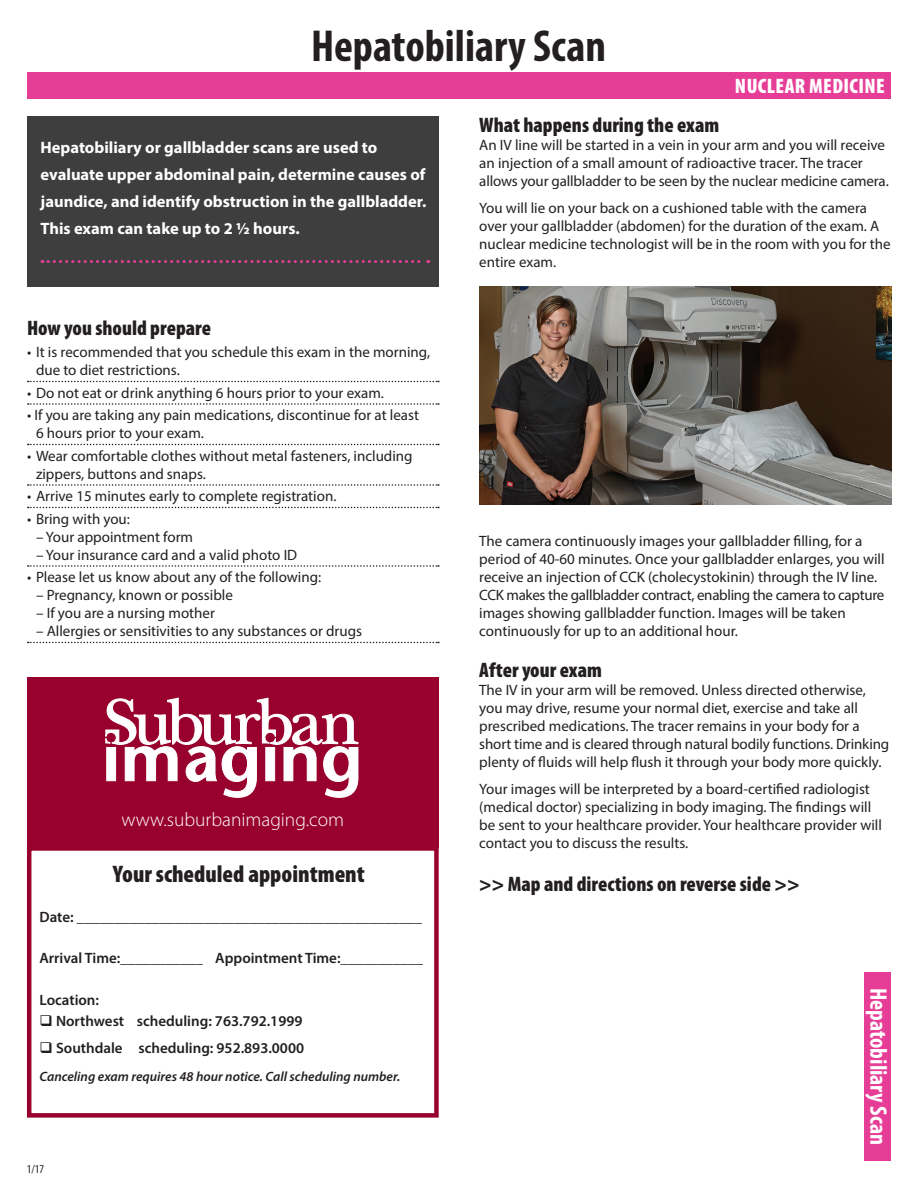
<style>
.page{position:relative;width:918px;height:1188px;background:#fff}
.page>*{position:absolute;margin:0;border:0;box-sizing:border-box;transform-origin:0 0}
.t1{font:700 condensed 45px "Myriad Pro";color:#231f20}
.t2{font:900 condensed 24px "Myriad Pro";color:#231f20}
.t3{font:700 condensed 24px "Myriad Pro";color:#fff}
.Text{font:900 condensed 21px "Myriad Pro";color:#231f20}
.Paragraph_Style_2{font:900 condensed 21px "Myriad Pro";color:#231f20}
.t4{font:900 condensed 21px "Myriad Pro";letter-spacing:.02em;color:#fff}
.t5{font:300 19.5px "Myriad Pro";color:#fff}
.Text-2{font:700 16.5px/27px "Myriad Pro";color:#fff}
.Text-3{font:15px/18px "Myriad Pro";color:#231f20}
.Paragraph_Style_5{font:15px/18px "Myriad Pro";color:#231f20}
.Paragraph_Style_2-2{font:15px/18px "Myriad Pro";color:#231f20}
.t6{font:600 15px "Myriad Pro";color:#231f20}
.t7{font:italic 600 13.5px "Myriad Pro";color:#231f20}
.t8{font:condensed 12px "Myriad Pro";color:#231f20}
</style>
<div class="page">
<img style="left:479px;top:287px;width:412px;height:217px">
<svg style="left:28px;top:381px;width:411px;height:1px"></svg>
<svg style="left:28px;top:403px;width:411px;height:2px"></svg>
<svg style="left:28px;top:444px;width:411px;height:1px"></svg>
<svg style="left:28px;top:484px;width:411px;height:2px"></svg>
<svg style="left:28px;top:507px;width:411px;height:1px"></svg>
<svg style="left:28px;top:565px;width:411px;height:2px"></svg>
<svg style="left:28px;top:642px;width:411px;height:1px"></svg>
<div style="left:27px;top:117px;width:412px;height:170px;background:#3e3e3f"></div>
<div style="left:27px;top:72px;width:864px;height:27px;background:#e63e97"></div>
<svg style="left:42px;top:260px;width:387px;height:3px"></svg>
<div style="left:27px;top:846px;width:412px;height:272px;border:4px solid #98012d"></div>
<div style="left:27px;top:677px;width:412px;height:170px;background:#98012d"></div>
<svg style="left:106px;top:698px;width:252px;height:100px"></svg>
<div style="left:864px;top:972px;width:27px;height:189px;background:#e63e97"></div>
<p class="t1" style="left:311px;top:18px;width:296px">Hepatobiliary Scan</p>
<p class="t4" style="left:735px;top:73px;width:151px">NUCLEAR MEDICINE</p>
<p class="Text-2" style="left:41px;top:133px;width:387px">Hepatobiliary or gallbladder scans are used to evaluate upper abdominal pain, determine causes of jaundice, and identify obstruction in the gallbladder.<br>This exam can take up to 2 1/2 hours.</p>
<p class="Paragraph_Style_2" style="left:27px;top:314px;width:186px">How you should prepare</p>
<p class="Paragraph_Style_5" style="left:36px;top:343px;width:396px;text-indent:-9px">• It is recommended that you schedule this exam in the morning, due to diet restrictions.</p>
<p class="Paragraph_Style_5" style="left:27px;top:384px;width:359px">• Do not eat or drink anything 6 hours prior to your exam.</p>
<p class="Paragraph_Style_5" style="left:36px;top:406px;width:385px;text-indent:-9px">• If you are taking any pain medications, discontinue for at least<br>6 hours prior to your exam.</p>
<p class="Paragraph_Style_5" style="left:36px;top:447px;width:378px;text-indent:-9px">• Wear comfortable clothes without metal fasteners, including zippers, buttons and snaps.</p>
<p class="Paragraph_Style_5" style="left:27px;top:487px;width:311px">• Arrive 15 minutes early to complete registration.</p>
<p class="Paragraph_Style_5" style="left:27px;top:510px;width:105px">• Bring with you:</p>
<p class="Paragraph_Style_5" style="left:36px;top:528px;width:159px">– Your appointment form</p>
<p class="Paragraph_Style_5" style="left:36px;top:546px;width:263px">– Your insurance card and a valid photo ID</p>
<p class="Paragraph_Style_5" style="left:27px;top:568px;width:296px">• Please let us know about any of the following:</p>
<p class="Paragraph_Style_5" style="left:36px;top:586px;width:198px">– Pregnancy, known or possible</p>
<p class="Paragraph_Style_5" style="left:36px;top:604px;width:180px">– If you are a nursing mother</p>
<p class="Paragraph_Style_5" style="left:36px;top:622px;width:328px">– Allergies or sensitivities to any substances or drugs</p>
<p class="t5" style="left:122px;top:808px;width:224px">www.suburbanimaging.com</p>
<p class="t2" style="left:113px;top:858px;width:253px">Your scheduled appointment</p>
<p class="t6" style="left:39px;top:908px;width:384px">Date: ______________________________________________</p>
<p class="t6" style="left:39px;top:948px;width:385px">Arrival Time:___________ Appointment Time:___________</p>
<p class="t6" style="left:39px;top:990px;width:61px">Location:</p>
<p class="t6" style="left:39px;top:1011px;width:265px">❑ Northwest scheduling: 763.792.1999</p>
<p class="t6" style="left:39px;top:1038px;width:266px">❑ Southdale scheduling: 952.893.0000</p>
<p class="t7" style="left:39px;top:1068px;width:362px">Canceling exam requires 48 hour notice. Call scheduling number.</p>
<p class="t8" style="left:27px;top:1162px;width:19px">1/17</p>
<p class="Paragraph_Style_2" style="left:479px;top:112px;width:241px">What happens during the exam</p>
<p class="Text-3" style="left:479px;top:136px;width:411px">An IV line will be started in a vein in your arm and you will receive an injection of a small amount of radioactive tracer. The tracer allows your gallbladder to be seen by the nuclear medicine camera.</p>
<p class="Text-3" style="left:479px;top:199px;width:413px">You will lie on your back on a cushioned table with the camera over your gallbladder (abdomen) for the duration of the exam. A nuclear medicine technologist will be in the room with you for the entire exam.</p>
<p class="Text-3" style="left:479px;top:532px;width:407px">The camera continuously images your gallbladder filling, for a period of 40-60 minutes. Once your gallbladder enlarges, you will receive an injection of CCK (cholecystokinin) through the IV line.<br>CCK makes the gallbladder contract, enabling the camera to capture images showing gallbladder function. Images will be taken continuously for up to an additional hour.</p>
<p class="Text" style="left:479px;top:656px;width:124px">After your exam</p>
<p class="Paragraph_Style_2-2" style="left:479px;top:680px;width:412px">The IV in your arm will be removed. Unless directed otherwise, you may drive, resume your normal diet, exercise and take all prescribed medications. The tracer remains in your body for a short time and is cleared through natural bodily functions. Drinking plenty of fluids will help flush it through your body more quickly.</p>
<p class="Paragraph_Style_2-2" style="left:479px;top:779px;width:404px">Your images will be interpreted by a board-certified radiologist (medical doctor) specializing in body imaging. The findings will be sent to your healthcare provider. Your healthcare provider will contact you to discuss the results.</p>
<p class="Text" style="left:479px;top:870px;width:322px">&gt;&gt; Map and directions on reverse side &gt;&gt;</p>
<p class="t3" style="left:894px;top:988px;width:159px;rotate:90deg">Hepatobiliary Scan</p>
</div>
